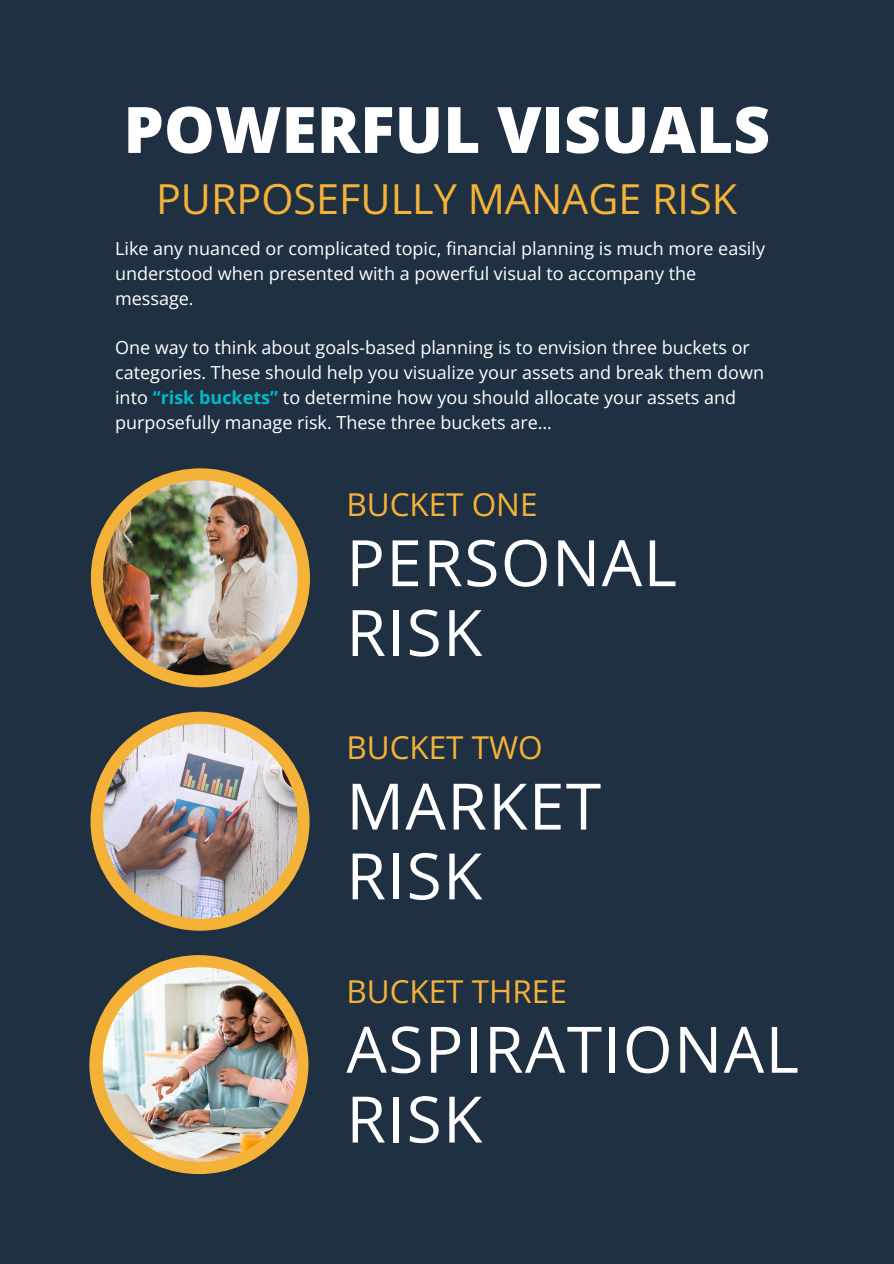
<style>
.page{position:relative;width:894px;height:1264px;background:#fff}
.page>*{position:absolute;margin:0;border:0;box-sizing:border-box;transform-origin:0 0}
.t1{font:64.05px/69.8px "Open Sans";letter-spacing:.02em;color:#fff}
.t2{font:800 64.05px "Open Sans";color:#fff}
.t3{font:41.4px "Open Sans";color:#f5b238}
.t4{font:31.5px "Open Sans";color:#f5b238}
.t5{font:18px/24.8px "Open Sans";color:#fff}
.s1{font-weight:700;color:#00bac9}
</style>
<div class="page">
<div style="left:0;top:0;width:893px;height:1263px;background:#1f3042"></div>
<div style="left:91px;top:468px;width:219px;height:219px;background:#f5b238;border-radius:50%"></div>
<img style="left:103px;top:480px;width:195px;height:195px;border-radius:50%">
<div style="left:89px;top:955px;width:219px;height:219px;background:#f5b238;border-radius:50%"></div>
<div style="left:90px;top:711px;width:219px;height:219px;background:#f5b238;border-radius:50%"></div>
<img style="left:103px;top:723px;width:195px;height:195px;border-radius:50%">
<img style="left:103px;top:967px;width:194px;height:194px;border-radius:50%">
<p class="t2" style="left:123px;top:84px;width:648px">POWERFUL VISUALS</p>
<p class="t3" style="left:156px;top:170px;width:582px">PURPOSEFULLY MANAGE RISK</p>
<p class="t5" style="left:115px;top:236px;width:651px">Like any nuanced or complicated topic, financial planning is much more easily understood when presented with a powerful visual to accompany the message.</p>
<h2 class="t5" style="left:115px;top:335px;width:650px">One way to think about goals-based planning is to envision three buckets or categories. These should help you visualize your assets and break them down into <span class="s1">“risk buckets”</span> to determine how you should allocate your assets and purposefully manage risk. These three buckets are...</h2>
<p class="t4" style="left:346px;top:482px;width:192px">BUCKET ONE</p>
<p class="t1" style="left:346px;top:526px;width:332px">PERSONAL<br>RISK</p>
<h4 class="t4" style="left:346px;top:725px;width:198px">BUCKET TWO</h4>
<h4 class="t1" style="left:346px;top:769px;width:256px">MARKET<br>RISK</h4>
<h2 class="t4" style="left:346px;top:969px;width:222px">BUCKET THREE</h2>
<h2 class="t1" style="left:346px;top:1012px;width:454px">ASPIRATIONAL<br>RISK</h2>
</div>
